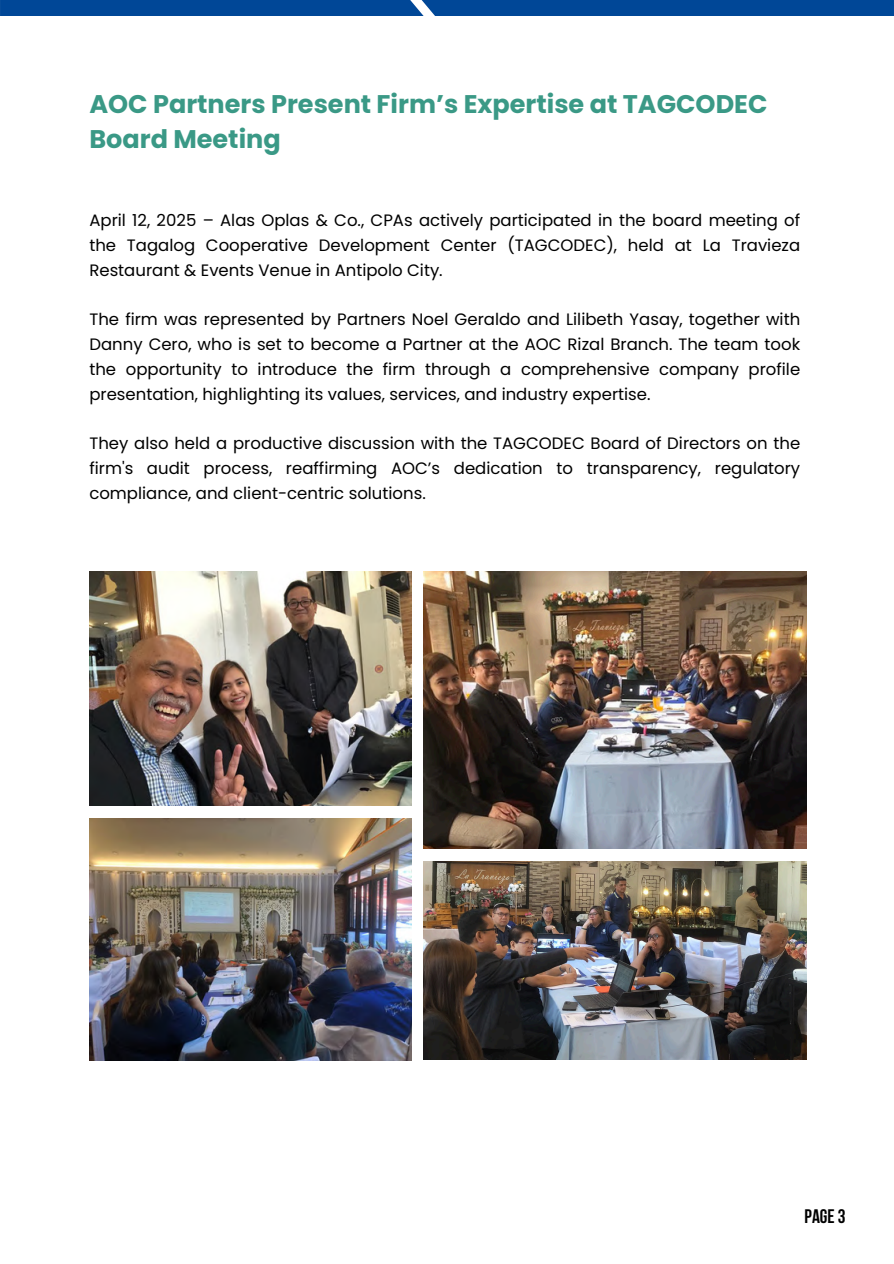
<style>
.page{position:relative;width:894px;height:1264px;background:#fff}
.page>*{position:absolute;margin:0;border:0;box-sizing:border-box;transform-origin:0 0}
.t1{font:700 25.5px/35px "Poppins";color:#3a9986}
.t2{font:700 19.5px "Bebas Neue";color:#000}
.t3{font:16.5px/24.8px "Poppins";color:#000;text-align:justify}
</style>
<div class="page">
<div style="left:0;top:0;width:440px;height:16px;background:#004797"></div>
<div style="left:440px;top:0;width:453px;height:16px;background:#004797"></div>
<img style="left:89px;top:571px;width:322px;height:234px">
<img style="left:89px;top:818px;width:322px;height:242px">
<img style="left:423px;top:861px;width:383px;height:198px">
<img style="left:423px;top:571px;width:383px;height:277px">
<p class="t1" style="left:89px;top:86px;width:679px">AOC Partners Present Firm’s Expertise at TAGCODEC<br>Board Meeting</p>
<p class="t3" style="left:89px;top:208px;width:712px">April 12, 2025 – Alas Oplas &amp; Co., CPAs actively participated in the board meeting of the Tagalog Cooperative Development Center (TAGCODEC), held at La Travieza Restaurant &amp; Events Venue in Antipolo City.</p>
<p class="t3" style="left:89px;top:307px;width:712px">The firm was represented by Partners Noel Geraldo and Lilibeth Yasay, together with Danny Cero, who is set to become a Partner at the AOC Rizal Branch. The team took the opportunity to introduce the firm through a comprehensive company profile presentation, highlighting its values, services, and industry expertise.</p>
<p class="t3" style="left:89px;top:431px;width:712px">They also held a productive discussion with the TAGCODEC Board of Directors on the firm's audit process, reaffirming AOC’s dedication to transparency, regulatory compliance, and client-centric solutions.</p>
<p class="t2" style="left:804px;top:1208px;width:42px">PAGE3</p>
</div>
